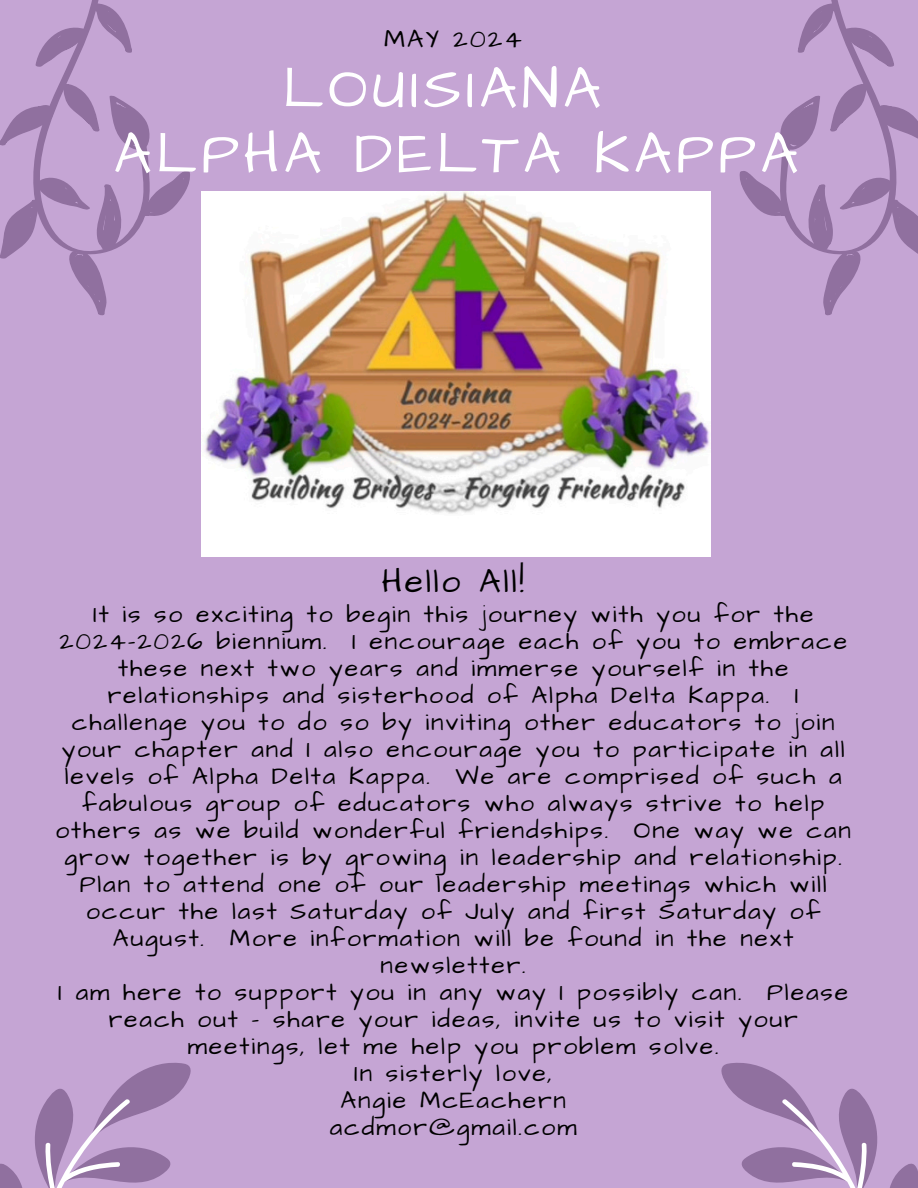
<style>
.page{position:relative;width:918px;height:1188px;background:#c5a5d4}
.page>*{position:absolute;margin:0;border:0;box-sizing:border-box;transform-origin:0 0}
.t1{font:58.95px/65.2px "Architects Daughter";letter-spacing:.08em;color:#fff;text-align:center}
.t2{font:33.75px "Architects Daughter";letter-spacing:.08em;color:#000}
.t3{font:25.5px "Architects Daughter";letter-spacing:.08em;color:#000}
.t4{font:24.75px/27px "Architects Daughter";letter-spacing:.08em;color:#000;text-align:center}
</style>
<div class="page">
<svg style="left:739px;top:0;width:179px;height:315px"></svg>
<svg style="left:0;top:0;width:190px;height:315px"></svg>
<svg style="left:0;top:1063px;width:191px;height:125px"></svg>
<svg style="left:721px;top:1063px;width:197px;height:125px"></svg>
<img style="left:201px;top:192px;width:510px;height:364px">
<p class="t3" style="left:384px;top:22px;width:139px">MAY 2024</p>
<p class="t1" style="left:114px;top:57px;width:686px">LOUISIANA<br>ALPHA DELTA KAPPA</p>
<h2 class="t2" style="left:382px;top:559px;width:144px">Hello All!</h2>
<h1 class="t4" style="left:56px;top:602px;width:797px">It is so exciting to begin this journey with you for the 2024-2026 biennium. I encourage each of you to embrace these next two years and immerse yourself in the relationships and sisterhood of Alpha Delta Kappa. I challenge you to do so by inviting other educators to join your chapter and I also encourage you to participate in all levels of Alpha Delta Kappa. We are comprised of such a fabulous group of educators who always strive to help others as we build wonderful friendships. One way we can grow together is by growing in leadership and relationship.<br>Plan to attend one of our leadership meetings which will occur the last Saturday of July and first Saturday of August. More information will be found in the next newsletter.</h1>
<p class="t4" style="left:58px;top:980px;width:792px">I am here to support you in any way I possibly can. Please reach out - share your ideas, invite us to visit your meetings, let me help you problem solve.</p>
<p class="t4" style="left:354px;top:1061px;width:200px">In sisterly love,</p>
<p class="t4" style="left:340px;top:1088px;width:227px">Angie McEachern</p>
<p class="t4" style="left:330px;top:1115px;width:248px">acdmor@gmail.com</p>
</div>
